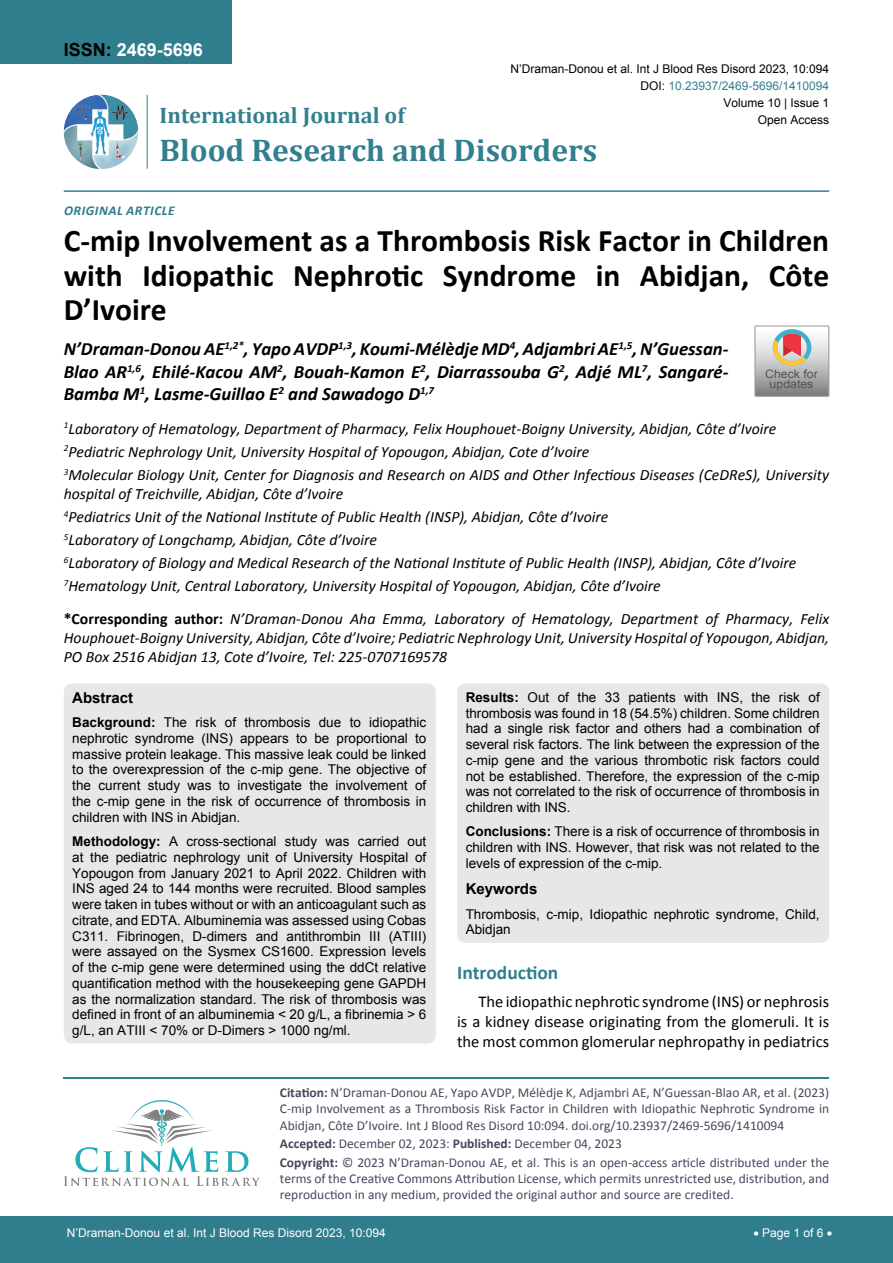
<style>
.page{position:relative;width:893px;height:1263px;background:#fff}
.page>*{position:absolute;margin:0;border:0;box-sizing:border-box;transform-origin:0 0}
.t1{font:700 31.5px/34.5px "Calibri";color:#000;text-align:justify}
.t2{font:700 31.5px "Cambria";color:#30808d}
.t3{font:700 22.5px "Cambria";color:#30808d}
.t4{font:700 19.5px "Calibri";color:#30808d}
.t5{font:italic 700 18.75px/22.5px "Calibri";color:#000;text-align:justify}
.t6{font:700 18px "Arial";color:#fff}
.t7{font:16.5px/19.8px "Calibri";color:#000;text-align:justify}
.t8{font:italic 15.75px/23.1px "Calibri";color:#000}
.t9{font:700 15px "Arial";color:#000}
.t10{font:13.5px/15.8px "Arial";color:#000;text-align:justify}
.t11{font:13.5px/16.2px "Calibri";color:#47475c}
.t12{font:italic 700 13.5px "Calibri";letter-spacing:.04em;color:#307d8d}
.t13{font:12px "Arial";color:#000}
.t14{font:12px "Arial";color:#fff}
.t15{font:12px "Arial";color:#30808d}
.t16{font:11.7px/10.1px "Arial";color:#535353;text-align:center;scale:1.06 1}
.s1{color:#000}
.s2{font-weight:700;font-style:normal}
.s3{font-weight:700}
</style>
<div class="page">
<hr style="left:64px;top:1077px;width:765px;height:1px;background:#30808d">
<svg style="left:64px;top:1100px;width:196px;height:86px"></svg>
<div style="left:0;top:1217px;width:893px;height:46px;background:#307d8d"></div>
<div style="left:0;top:0;width:231px;height:64px;background:#307d8d"></div>
<img style="left:64px;top:95px;width:74px;height:74px;border-radius:37px">
<hr style="left:147px;top:95px;width:1px;height:74px;background:#307d8d">
<hr style="left:64px;top:190px;width:765px;height:2px;background:#307d8d">
<svg style="left:755px;top:326px;width:74px;height:70px;background:#bdb6b3"></svg>
<div style="left:64px;top:683px;width:372px;height:360px;background:#e6e7e8;border-radius:9px"></div>
<div style="left:457px;top:683px;width:372px;height:260px;background:#e6e7e8;border-radius:9px"></div>
<h3 class="t6" style="left:64px;top:38px;width:141px"><span class="s1">ISSN:</span> 2469-5696</h3>
<p class="t13" style="left:510px;top:60px;width:320px">N’Draman-Donou et al. Int J Blood Res Disord 2023, 10:094</p>
<p class="t13" style="left:723px;top:95px;width:107px">Volume 10 | Issue 1</p>
<p class="t15" style="left:640px;top:78px;width:190px"><span class="s1">DOI:</span> 10.23937/2469-5696/1410094</p>
<h2 class="t3" style="left:160px;top:100px;width:247px">International Journal of</h2>
<h1 class="t2" style="left:160px;top:128px;width:439px">Blood Research and Disorders</h1>
<p class="t13" style="left:758px;top:112px;width:73px">Open Access</p>
<p class="t12" style="left:64px;top:202px;width:44px">Original</p>
<p class="t12" style="left:126px;top:202px;width:44px">Ar ticle</p>
<h1 class="t1" style="left:64px;top:223px;width:767px">C-mip Involvement as a Thrombosis Risk Factor in Children with Idiopathic Nephrotic Syndrome in Abidjan, Côte D’Ivoire</h1>
<h3 class="t5" style="left:64px;top:338px;width:666px">N’Draman-Donou AE<sup>1,2*</sup>, Yapo AVDP<sup>1,3</sup>, Koumi-Mélèdje MD<sup>4</sup>, Adjambri AE<sup>1,5</sup>, N’Guessan-Blao AR<sup>1,6</sup>, Ehilé-Kacou AM<sup>2</sup>, Bouah-Kamon E<sup>2</sup>, Diarrassouba G<sup>2</sup>, Adjé ML<sup>7</sup>, Sangaré-Bamba M<sup>1</sup>, Lasme-Guillao E<sup>2</sup> and Sawadogo D<sup>1,7</sup></h3>
<p class="t8" style="left:64px;top:416px;width:767px"><sup>1</sup>Laboratory of Hematology, Department of Pharmacy, Felix Houphouet-Boigny University, Abidjan, Côte d’Ivoire<br><sup>2</sup>Pediatric Nephrology Unit, University Hospital of Yopougon, Abidjan, Cote d’Ivoire<br><sup>3</sup>Molecular Biology Unit, Center for Diagnosis and Research on AIDS and Other Infectious Diseases (CeDReS), University</p>
<p class="t8" style="left:64px;top:481px;width:734px">hospital of Treichville, Abidjan, Côte d’Ivoire<br><sup>4</sup>Pediatrics Unit of the National Institute of Public Health (INSP), Abidjan, Côte d’Ivoire<br><sup>5</sup>Laboratory of Longchamp, Abidjan, Côte d’Ivoire<br><sup>6</sup>Laboratory of Biology and Medical Research of the National Institute of Public Health (INSP), Abidjan, Côte d’Ivoire <sup>7</sup>Hematology Unit, Central Laboratory, University Hospital of Yopougon, Abidjan, Côte d’Ivoire</p>
<p class="t16" style="left:765px;top:369px;width:51px">Check for updates</p>
<p class="t8" style="left:64px;top:609px;width:767px;line-height:18.9px;text-align:justify"><span class="s2">*Corresponding author:</span> N’Draman-Donou Aha Emma, Laboratory of Hematology, Department of Pharmacy, Felix Houphouet-Boigny University, Abidjan, Côte d’Ivoire; Pediatric Nephrology Unit, University Hospital of Yopougon, Abidjan, PO Box 2516 Abidjan 13, Cote d’Ivoire, Tel: 225-0707169578</p>
<p class="t9" style="left:72px;top:688px;width:62px">Abstract</p>
<p class="t10" style="left:72px;top:715px;width:356px"><span class="s3">Background:</span> The risk of thrombosis due to idiopathic nephrotic syndrome (INS) appears to be proportional to massive protein leakage. This massive leak could be linked to the overexpression of the c-mip gene. The objective of the current study was to investigate the involvement of the c-mip gene in the risk of occurrence of thrombosis in children with INS in Abidjan.</p>
<p class="t10" style="left:72px;top:833px;width:356px"><span class="s3">Methodology:</span> A cross-sectional study was carried out at the pediatric nephrology unit of University Hospital of Yopougon from January 2021 to April 2022. Children with INS aged 24 to 144 months were recruited. Blood samples were taken in tubes without or with an anticoagulant such as citrate, and EDTA. Albuminemia was assessed using Cobas C311. Fibrinogen, D-dimers and antithrombin III (ATIII) were assayed on the Sysmex CS1600. Expression levels of the c-mip gene were determined using the ddCt relative quantification method with the housekeeping gene GAPDH as the normalization standard. The risk of thrombosis was defined in front of an albuminemia &lt; 20 g/L, a fibrinemia &gt; 6 g/L, an ATIII &lt; 70% or D-Dimers &gt; 1000 ng/ml.</p>
<p class="t10" style="left:466px;top:689px;width:356px"><span class="s3">Results:</span> Out of the 33 patients with INS, the risk of thrombosis was found in 18 (54.5%) children. Some children had a single risk factor and others had a combination of several risk factors. The link between the expression of the c-mip gene and the various thrombotic risk factors could not be established. Therefore, the expression of the c-mip was not correlated to the risk of occurrence of thrombosis in children with INS.</p>
<p class="t10" style="left:466px;top:824px;width:355px"><span class="s3">Conclusions:</span> There is a risk of occurrence of thrombosis in children with INS. However, that risk was not related to the levels of expression of the c-mip.</p>
<p class="t9" style="left:466px;top:879px;width:73px">Keywords</p>
<p class="t10" style="left:466px;top:906px;width:355px">Thrombosis, c-mip, Idiopathic nephrotic syndrome, Child,<br>Abidjan</p>
<h3 class="t4" style="left:457px;top:960px;width:103px">Introduction</h3>
<p class="t7" style="left:457px;top:992px;width:374px;text-indent:21px">The idiopathic nephrotic syndrome (INS) or nephrosis is a kidney disease originating from the glomeruli. It is the most common glomerular nephropathy in pediatrics</p>
<p class="t11" style="left:280px;top:1084px;width:551px;text-align:justify"><span class="s3">Citation:</span> N’Draman-Donou AE, Yapo AVDP, Mélèdje K, Adjambri AE, N’Guessan-Blao AR, et al. (2023)<br>C-mip Involvement as a Thrombosis Risk Factor in Children with Idiopathic Nephrotic Syndrome in Abidjan, Côte D’Ivoire. Int J Blood Res Disord 10:094. doi.org/10.23937/2469-5696/1410094</p>
<p class="t11" style="left:280px;top:1134px;width:551px;line-height:18.6px"><span class="s3">Accepted:</span> December 02, 2023: <span class="s3">Published:</span> December 04, 2023<br><span class="s3">Copyright:</span> © 2023 N’Draman-Donou AE, et al. This is an open-access article distributed under the</p>
<p class="t11" style="left:280px;top:1170px;width:551px">terms of the Creative Commons Attribution License, which permits unrestricted use, distribution, and reproduction in any medium, provided the original author and source are credited.</p>
<p class="t14" style="left:67px;top:1225px;width:320px">N’Draman-Donou et al. Int J Blood Res Disord 2023, 10:094</p>
<p class="t14" style="left:754px;top:1225px;width:80px">• Page 1 of 6 •</p>
</div>
